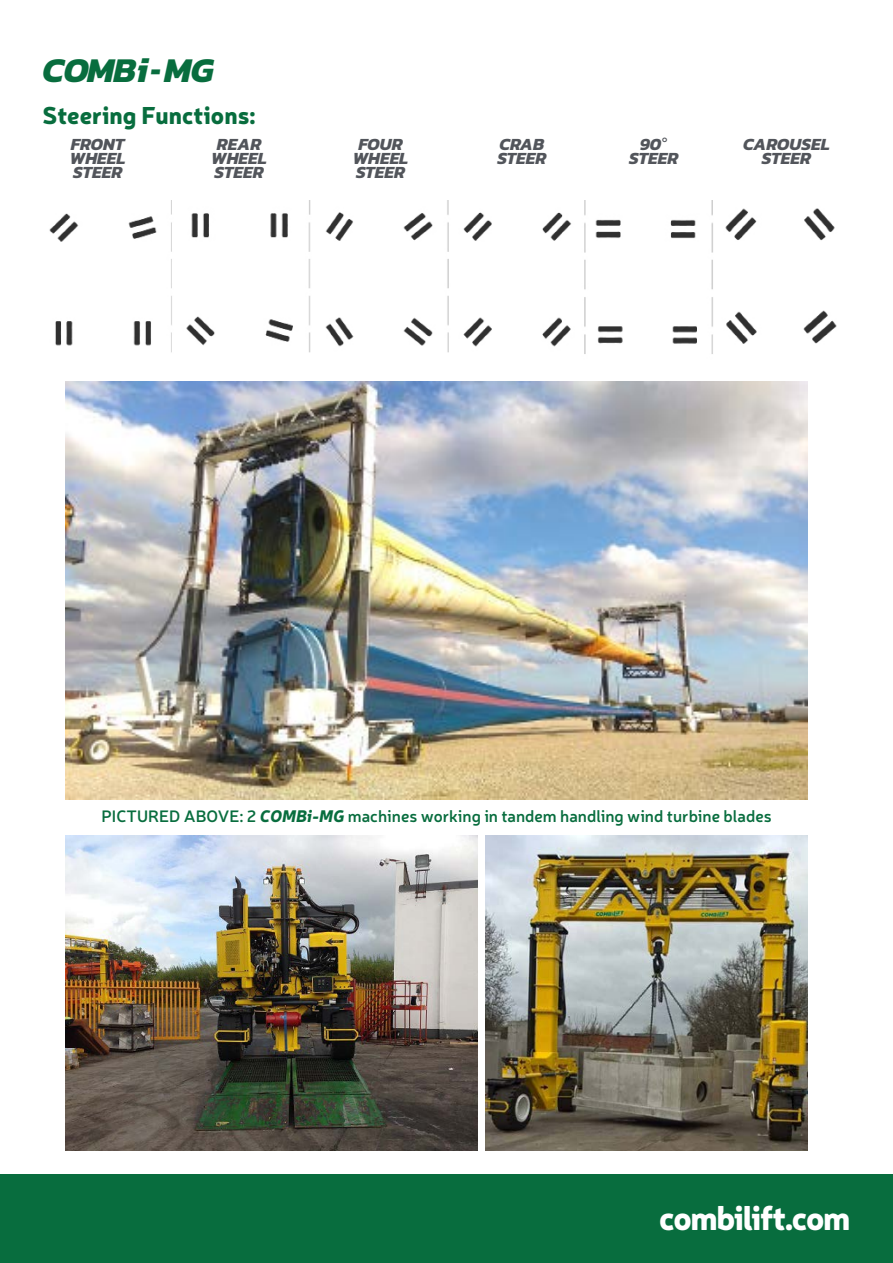
<style>
.page{position:relative;width:893px;height:1263px;background:#fff}
.page>*{position:absolute;margin:0;border:0;box-sizing:border-box;transform-origin:0 0}
.t1{font:italic 700 35.25px "Kanit";letter-spacing:-.02em;color:#086d3e}
.t2{font:900 33px "Neris";letter-spacing:-.04em;color:#fff}
.t3{font:900 24px "Neris";color:#086d3e}
.t4{font:italic 700 17.25px/14px "Kanit";color:#52555b;text-align:center}
.t5{font:600 16.5px "Neris";color:#086d3e}
.s1{font-family:"Segoe UI";font-weight:400;font-style:normal}
.s2{font-weight:900;font-style:italic}
</style>
<div class="page">
<div style="left:0;top:1174px;width:893px;height:89px;background:#086d3e"></div>
<img style="left:49px;top:200px;width:788px;height:154px">
<img style="left:65px;top:382px;width:742px;height:417px">
<img style="left:65px;top:836px;width:413px;height:314px">
<img style="left:486px;top:836px;width:322px;height:314px">
<h1 class="t1" style="left:43px;top:42px;width:173px">COMBi- MG</h1>
<h3 class="t3" style="left:43px;top:97px;width:215px">Steering Functions:</h3>
<p class="t4" style="left:70px;top:137px;width:57px;text-align:justify">FRONT WHEEL STEER</p>
<p class="t4" style="left:211px;top:137px;width:57px">REAR<br>WHEEL<br>STEER</p>
<p class="t4" style="left:353px;top:137px;width:57px">FOUR<br>WHEEL<br>STEER</p>
<p class="t4" style="left:497px;top:137px;width:51px;text-align:left">CRAB<br>STEER</p>
<p class="t4" style="left:629px;top:137px;width:51px">90<span class="s1">°<br></span>STEER</p>
<p class="t4" style="left:743px;top:137px;width:88px">CAROUSEL<br>STEER</p>
<p class="t5" style="left:102px;top:805px;width:672px">PICTURED ABOVE: 2 <span class="s2">COMBi-MG</span> machines working in tandem handling wind turbine blades</p>
<h2 class="t2" style="left:659px;top:1194px;width:193px">combilift.com</h2>
</div>
